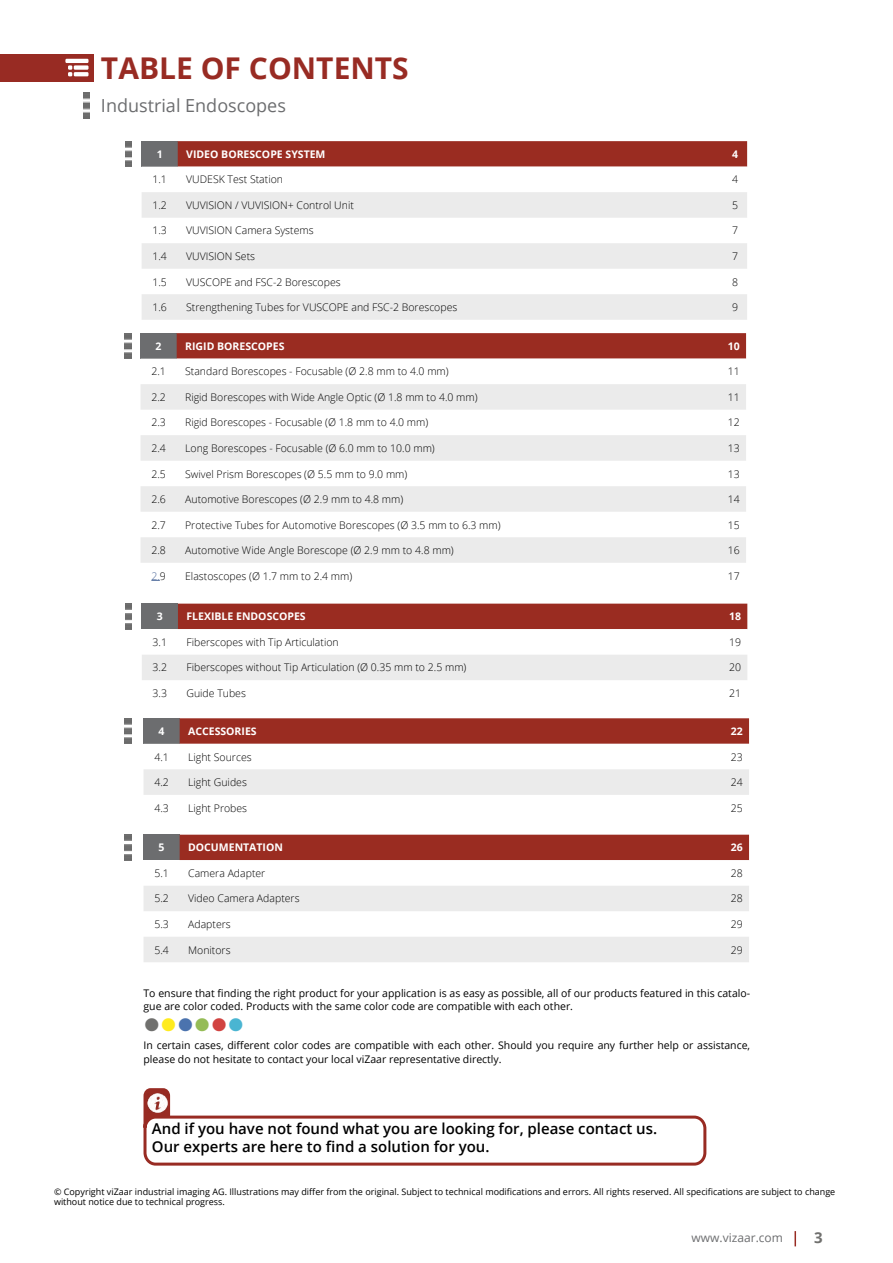
<style>
.page{position:relative;width:893px;height:1263px;background:#fff}
.page>*{position:absolute;margin:0;border:0;box-sizing:border-box;transform-origin:0 0}
.t1{font:700 30px "Open Sans";color:#982b23}
.t2{font:22.5px "Wingdings";color:#70706e}
.t3{font:18px "Open Sans";color:#6c6d6f}
.t4{font:600 15px/18px "Open Sans";color:#000}
.t5{font:700 15px "Open Sans";color:#70706e}
.t6{font:12px "Open Sans";color:#6c6d6f}
.t7{font:300 10.5px "Open Sans";color:#000}
.t8{font:10.5px/13.5px "Open Sans";color:#000}
.t9{font:700 10.5px "Open Sans";color:#fff}
.t10{font:300 10.5px "Open Sans";color:#4e6a9b}
.t11{font:9px/10.8px "Open Sans";color:#000}
.s1{color:#000}
.s2{color:#ffeb1e}
.s3{color:#4b73ae}
.s4{color:#95bc56}
.s5{color:#d14341}
.s6{color:#4ab5d2}
</style>
<div class="page">
<div style="left:0;top:54px;width:93px;height:28px;background:#982b23"></div>
<svg style="left:794px;top:1231px;width:2px;height:15px"></svg>
<hr style="left:65px;top:59px;width:24px;height:4px;background:#fff">
<div style="left:74px;top:65px;width:15px;height:5px;background:#fff"></div>
<svg style="left:68px;top:65px;width:4px;height:11px"></svg>
<svg style="left:74px;top:72px;width:15px;height:4px"></svg>
<div style="left:142px;top:141px;width:36px;height:26px;background:#6c6d6f"></div>
<svg style="left:178px;top:141px;width:569px;height:26px;background:#9c3126"></svg>
<svg style="left:142px;top:192px;width:605px;height:128px;fill:#ebebeb"></svg>
<div style="left:141px;top:333px;width:36px;height:26px;background:#6c6d6f"></div>
<svg style="left:177px;top:333px;width:569px;height:26px;background:#9c3126"></svg>
<svg style="left:141px;top:384px;width:605px;height:179px;fill:#ebebeb"></svg>
<div style="left:142px;top:604px;width:36px;height:25px;background:#6c6d6f"></div>
<div style="left:178px;top:604px;width:569px;height:25px;background:#9a2c21"></div>
<div style="left:142px;top:655px;width:605px;height:25px;background:#ebebeb"></div>
<div style="left:144px;top:718px;width:36px;height:26px;background:#6c6d6f"></div>
<svg style="left:180px;top:718px;width:569px;height:26px;background:#9c3126"></svg>
<div style="left:144px;top:769px;width:605px;height:26px;background:#ebebeb"></div>
<div style="left:144px;top:835px;width:36px;height:25px;background:#6c6d6f"></div>
<div style="left:180px;top:835px;width:569px;height:25px;background:#9a2c21"></div>
<svg style="left:144px;top:886px;width:605px;height:76px;fill:#ebebeb"></svg>
<img style="left:126px;top:141px;width:6px;height:26px">
<img style="left:125px;top:333px;width:6px;height:26px">
<img style="left:125px;top:718px;width:6px;height:26px">
<div style="left:144px;top:1115px;width:562px;height:50px;border:3px solid #982b23;border-radius:11px"></div>
<svg style="left:143px;top:1088px;width:29px;height:43px"></svg>
<img style="left:148px;top:1093px;width:19px;height:19px">
<h1 class="t1" style="left:101px;top:47px;width:309px">TABLE OF CONTENTS</h1>
<h3 class="t3" style="left:101px;top:93px;width:186px">Industrial Endoscopes</h3>
<p class="t9" style="left:157px;top:147px;width:7px">1</p>
<p class="t9" style="left:186px;top:147px;width:141px">VIDEO BORESCOPE SYSTEM</p>
<p class="t9" style="left:732px;top:147px;width:7px">4</p>
<p class="t7" style="left:152px;top:172px;width:16px">1.1</p>
<p class="t7" style="left:186px;top:172px;width:98px">VUDESK Test Station</p>
<p class="t7" style="left:732px;top:172px;width:7px">4</p>
<p class="t7" style="left:152px;top:198px;width:16px">1.2</p>
<p class="t7" style="left:186px;top:198px;width:169px">VUVISION / VUVISION+ Control Unit</p>
<p class="t7" style="left:732px;top:198px;width:7px">5</p>
<p class="t7" style="left:152px;top:223px;width:16px">1.3</p>
<p class="t7" style="left:186px;top:223px;width:129px">VUVISION Camera Systems</p>
<p class="t7" style="left:732px;top:223px;width:7px">7</p>
<p class="t7" style="left:152px;top:249px;width:16px">1.4</p>
<p class="t7" style="left:186px;top:249px;width:70px">VUVISION Sets</p>
<p class="t7" style="left:732px;top:249px;width:7px">7</p>
<p class="t7" style="left:152px;top:274px;width:16px">1.5</p>
<p class="t7" style="left:186px;top:274px;width:156px">VUSCOPE and FSC-2 Borescopes</p>
<p class="t7" style="left:732px;top:274px;width:7px">8</p>
<p class="t7" style="left:152px;top:300px;width:16px">1.6</p>
<p class="t7" style="left:186px;top:300px;width:273px">Strengthening Tubes for VUSCOPE and FSC-2 Borescopes</p>
<p class="t7" style="left:732px;top:300px;width:7px">9</p>
<p class="t9" style="left:156px;top:339px;width:7px">2</p>
<p class="t9" style="left:185px;top:339px;width:101px">RIGID BORESCOPES</p>
<p class="t9" style="left:728px;top:339px;width:13px">10</p>
<p class="t7" style="left:151px;top:364px;width:16px">2.1</p>
<p class="t7" style="left:185px;top:364px;width:265px">Standard Borescopes - Focusable (Ø 2.8 mm to 4.0 mm)</p>
<p class="t7" style="left:728px;top:364px;width:13px">11</p>
<p class="t7" style="left:151px;top:390px;width:16px">2.2</p>
<p class="t7" style="left:185px;top:390px;width:294px">Rigid Borescopes with Wide Angle Optic (Ø 1.8 mm to 4.0 mm)</p>
<p class="t7" style="left:728px;top:390px;width:13px">11</p>
<p class="t7" style="left:151px;top:415px;width:16px">2.3</p>
<p class="t7" style="left:185px;top:415px;width:245px">Rigid Borescopes - Focusable (Ø 1.8 mm to 4.0 mm)</p>
<p class="t7" style="left:728px;top:415px;width:13px">12</p>
<p class="t7" style="left:151px;top:441px;width:16px">2.4</p>
<p class="t7" style="left:185px;top:441px;width:251px">Long Borescopes - Focusable (Ø 6.0 mm to 10.0 mm)</p>
<p class="t7" style="left:728px;top:441px;width:13px">13</p>
<p class="t7" style="left:151px;top:466px;width:16px">2.5</p>
<p class="t7" style="left:185px;top:466px;width:224px">Swivel Prism Borescopes (Ø 5.5 mm to 9.0 mm)</p>
<p class="t7" style="left:728px;top:466px;width:13px">13</p>
<p class="t7" style="left:151px;top:492px;width:16px">2.6</p>
<p class="t7" style="left:185px;top:492px;width:220px">Automotive Borescopes (Ø 2.9 mm to 4.8 mm)</p>
<p class="t7" style="left:728px;top:492px;width:13px">14</p>
<p class="t7" style="left:151px;top:517px;width:16px">2.7</p>
<p class="t7" style="left:185px;top:517px;width:317px">Protective Tubes for Automotive Borescopes (Ø 3.5 mm to 6.3 mm)</p>
<p class="t7" style="left:728px;top:517px;width:13px">15</p>
<p class="t7" style="left:151px;top:543px;width:16px">2.8</p>
<p class="t7" style="left:185px;top:543px;width:270px">Automotive Wide Angle Borescope (Ø 2.9 mm to 4.8 mm)</p>
<p class="t7" style="left:728px;top:543px;width:13px">16</p>
<p class="t10" style="left:151px;top:568px;width:16px">2.<span class="s1">9</span></p>
<p class="t7" style="left:185px;top:568px;width:169px">Elastoscopes (Ø 1.7 mm to 2.4 mm)</p>
<p class="t7" style="left:728px;top:568px;width:13px">17</p>
<p class="t9" style="left:157px;top:609px;width:7px">3</p>
<p class="t9" style="left:186px;top:609px;width:121px">FLEXIBLE ENDOSCOPES</p>
<p class="t9" style="left:729px;top:609px;width:13px">18</p>
<p class="t7" style="left:153px;top:635px;width:16px">3.1</p>
<p class="t7" style="left:186px;top:635px;width:154px">Fiberscopes with Tip Articulation</p>
<p class="t7" style="left:729px;top:635px;width:13px">19</p>
<p class="t7" style="left:153px;top:660px;width:16px">3.2</p>
<p class="t7" style="left:186px;top:660px;width:282px">Fiberscopes without Tip Articulation (Ø 0.35 mm to 2.5 mm)</p>
<p class="t7" style="left:729px;top:660px;width:13px">20</p>
<p class="t7" style="left:153px;top:686px;width:16px">3.3</p>
<p class="t7" style="left:186px;top:686px;width:61px">Guide Tubes</p>
<p class="t7" style="left:729px;top:686px;width:13px">21</p>
<p class="t9" style="left:159px;top:724px;width:7px">4</p>
<p class="t9" style="left:188px;top:724px;width:70px">ACCESSORIES</p>
<p class="t9" style="left:731px;top:724px;width:13px">22</p>
<p class="t7" style="left:154px;top:749px;width:16px">4.1</p>
<p class="t7" style="left:188px;top:749px;width:65px">Light Sources</p>
<p class="t7" style="left:731px;top:749px;width:13px">23</p>
<p class="t7" style="left:154px;top:775px;width:16px">4.2</p>
<p class="t7" style="left:188px;top:775px;width:60px">Light Guides</p>
<p class="t7" style="left:731px;top:775px;width:13px">24</p>
<p class="t7" style="left:154px;top:801px;width:16px">4.3</p>
<p class="t7" style="left:188px;top:801px;width:60px">Light Probes</p>
<p class="t7" style="left:731px;top:801px;width:13px">25</p>
<p class="t9" style="left:159px;top:840px;width:7px">5</p>
<p class="t9" style="left:188px;top:840px;width:96px">DOCUMENTATION</p>
<p class="t9" style="left:731px;top:840px;width:13px">26</p>
<p class="t7" style="left:154px;top:866px;width:16px">5.1</p>
<p class="t7" style="left:188px;top:866px;width:79px">Camera Adapter</p>
<p class="t7" style="left:731px;top:866px;width:13px">28</p>
<p class="t7" style="left:154px;top:891px;width:16px">5.2</p>
<p class="t7" style="left:188px;top:891px;width:113px">Video Camera Adapters</p>
<p class="t7" style="left:731px;top:891px;width:13px">28</p>
<p class="t7" style="left:154px;top:917px;width:16px">5.3</p>
<p class="t7" style="left:188px;top:917px;width:44px">Adapters</p>
<p class="t7" style="left:731px;top:917px;width:13px">29</p>
<p class="t7" style="left:154px;top:942px;width:16px">5.4</p>
<p class="t7" style="left:188px;top:942px;width:44px">Monitors</p>
<p class="t7" style="left:731px;top:942px;width:13px">29</p>
<p class="t8" style="left:144px;top:986px;width:608px">To ensure that finding the right product for your application is as easy as possible, all of our products featured in this catalo&shy;gue are color coded. Products with the same color code are compatible with each other.</p>
<p class="t8" style="left:144px;top:1038px;width:608px">In certain cases, different color codes are compatible with each other. Should you require any further help or assistance, please do not hesitate to contact your local viZaar representative directly.</p>
<h2 class="t2" style="left:144px;top:1012px;width:102px">●<span class="s2">●</span><span class="s3">●</span><span class="s4">●</span><span class="s5">●</span><span class="s6">●</span></h2>
<h3 class="t4" style="left:152px;top:1119px;width:507px">And if you have not found what you are looking for, please contact us.<br>Our experts are here to find a solution for you.</h3>
<p class="t11" style="left:54px;top:1186px;width:783px">© Copyright viZaar industrial imaging AG. Illustrations may differ from the original. Subject to technical modifications and errors. All rights reserved. All specifications are subject to change without notice due to technical progress.</p>
<p class="t6" style="left:692px;top:1230px;width:93px">www.vizaar.com</p>
<h3 class="t5" style="left:814px;top:1226px;width:10px">3</h3>
</div>
